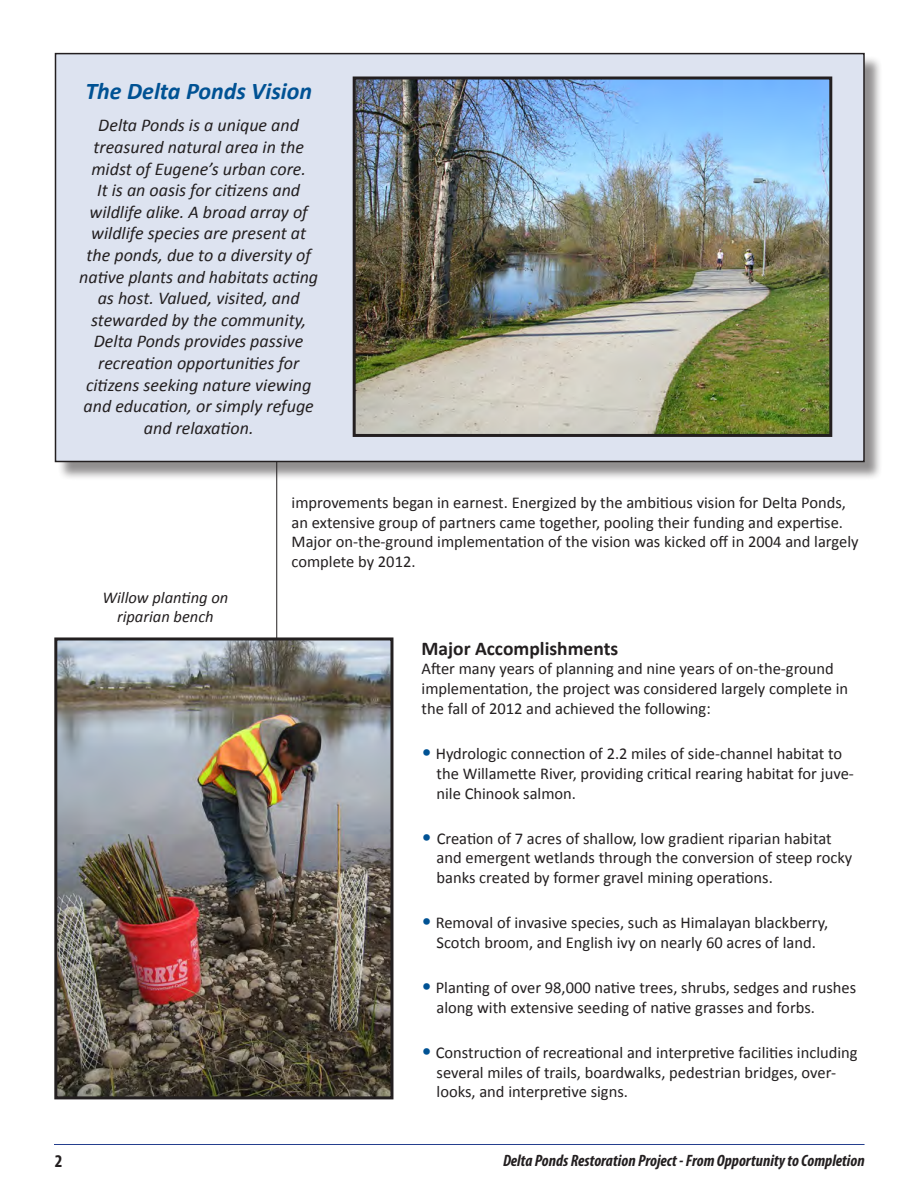
<style>
.page{position:relative;width:918px;height:1188px;background:#fff}
.page>*{position:absolute;margin:0;border:0;box-sizing:border-box;transform-origin:0 0}
.t1{font:italic 700 24px "Calibri";color:#005294}
.Section_Heading{font:700 19.5px "Calibri";color:#231f20}
.t2{font:italic 18px/21.6px "Calibri";color:#231f20;text-align:center}
.t3{font:700 condensed 18px "Myriad Pro";color:#231f20}
.Text_Body{font:16.5px/19.8px "Calibri";color:#231f20}
.t4{font:italic 700 condensed 16.5px "Myriad Pro";color:#231f20}
.t5{font:italic 16.5px/19.8px "Calibri";color:#231f20;text-align:center}
.s1{font-size:21px;color:#005294}
</style>
<div class="page">
<hr style="left:54px;top:1144px;width:811px;height:1px;background:#253f8e">
<hr style="left:276px;top:54px;width:1px;height:1070px;background:#231f20">
<div style="left:247px;top:975px;width:60px;height:159px;background:#fff"></div>
<div style="left:57px;top:55px;width:826px;height:426px;background:#231f20;opacity:.5"></div>
<div style="left:56px;top:54px;width:808px;height:407px;background:#dde3f0"></div>
<div style="left:55px;top:53px;width:810px;height:409px;border:2px solid #231f20"></div>
<img style="left:357px;top:80px;width:471px;height:353px">
<div style="left:353px;top:76px;width:479px;height:361px;border:3px solid #231f20"></div>
<img style="left:58px;top:641px;width:331px;height:454px">
<div style="left:54px;top:637px;width:339px;height:462px;border:3px solid #231f20"></div>
<p class="t1" style="left:85px;top:76px;width:228px">The Delta Ponds Vision</p>
<p class="t2" style="left:79px;top:114px;width:241px">Delta Ponds is a unique and treasured natural area in the midst of Eugene’s urban core.<br>It is an oasis for citizens and wildlife alike. A broad array of wildlife species are present at the ponds, due to a diversity of native plants and habitats acting as host. Valued, visited, and stewarded by the community,<br>Delta Ponds provides passive recreation opportunities for citizens seeking nature viewing and education, or simply refuge and relaxation.</p>
<p class="t5" style="left:102px;top:587px;width:127px">Willow planting on riparian bench</p>
<p class="Text_Body" style="left:292px;top:493px;width:569px">improvements began in earnest. Energized by the ambitious vision for Delta Ponds, an extensive group of partners came together, pooling their funding and expertise.<br>Major on-the-ground implementation of the vision was kicked off in 2004 and largely complete by 2012.</p>
<p class="Section_Heading" style="left:422px;top:636px;width:198px">Major Accomplishments</p>
<p class="Text_Body" style="left:422px;top:659px;width:428px">After many years of planning and nine years of on-the-ground implementation, the project was considered largely complete in the fall of 2012 and achieved the following:</p>
<p class="Text_Body" style="left:437px;top:744px;width:419px;text-indent:-15px"><span class="s1">•</span> Hydrologic connection of 2.2 miles of side-channel habitat to the Willamette River, providing critical rearing habitat for juve&shy;nile Chinook salmon.</p>
<p class="Text_Body" style="left:437px;top:828px;width:417px;text-indent:-15px"><span class="s1">•</span> Creation of 7 acres of shallow, low gradient riparian habitat and emergent wetlands through the conversion of steep rocky banks created by former gravel mining operations.</p>
<p class="Text_Body" style="left:422px;top:913px;width:408px;text-align:center"><span class="s1">•</span> Removal of invasive species, such as Himalayan blackberry,<br>Scotch broom, and English ivy on nearly 60 acres of land.</p>
<p class="Text_Body" style="left:437px;top:978px;width:421px;text-indent:-15px"><span class="s1">•</span> Planting of over 98,000 native trees, shrubs, sedges and rushes along with extensive seeding of native grasses and forbs.</p>
<p class="Text_Body" style="left:437px;top:1042px;width:423px;text-indent:-15px"><span class="s1">•</span> Construction of recreational and interpretive facilities including several miles of trails, boardwalks, pedestrian bridges, over&shy;looks, and interpretive signs.</p>
<p class="t3" style="left:55px;top:1150px;width:9px">2</p>
<p class="t4" style="left:503px;top:1150px;width:363px">Delta Ponds Restoration Project - From Opportunity to Completion</p>
</div>
